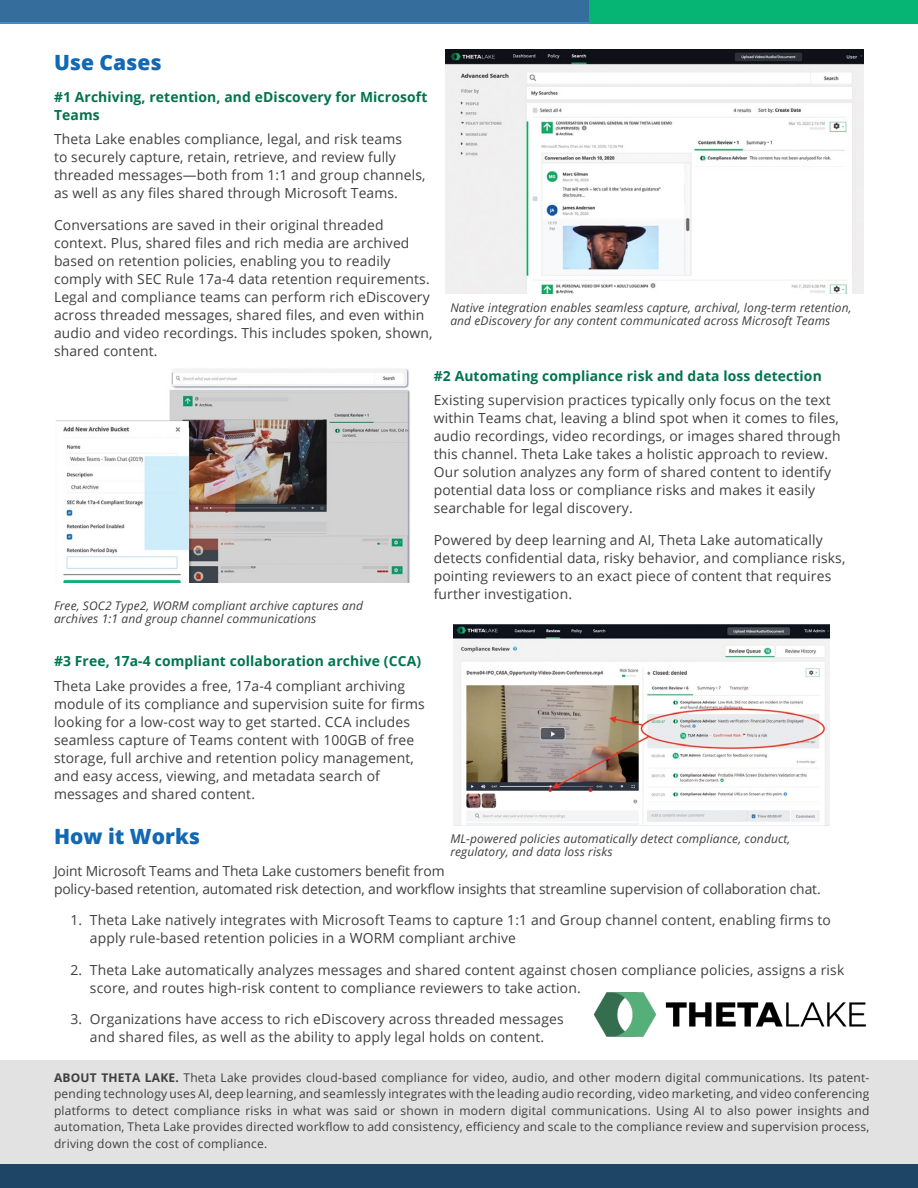
<style>
.page{position:relative;width:918px;height:1188px;background:#fff}
.page>*{position:absolute;margin:0;border:0;box-sizing:border-box;transform-origin:0 0}
.t1{font:800 21px "Open Sans";color:#1268b3}
.t2{font:13.8px/18px "Open Sans";letter-spacing:.01em;color:#3f3f3f}
.t3{font:13.8px/18px "Open Sans";letter-spacing:-.01em;color:#3f3f3f}
.t4{font:700 13.8px/18px "Open Sans";letter-spacing:.01em;color:#00744c}
.t5{font:12px/16.5px "Open Sans";letter-spacing:.02em;color:#3f3f3f;text-align:justify}
.t6{font:italic 12px/13.5px "Open Sans";letter-spacing:.01em;color:#3f3f3f}
.s1{font-weight:700}
</style>
<div class="page">
<img style="left:593px;top:992px;width:273px;height:45px">
<svg style="left:0;top:0;width:589px;height:24px;background:#366fa0"></svg>
<div style="left:589px;top:0;width:329px;height:24px;background:#06b474"></div>
<div style="left:0;top:1061px;width:918px;height:114px;background:#e2e2e2"></div>
<div style="left:0;top:1164px;width:918px;height:24px;background:#1e4565"></div>
<img style="left:454px;top:625px;width:375px;height:201px">
<img style="left:56px;top:369px;width:354px;height:214px">
<img style="left:446px;top:50px;width:418px;height:244px">
<h1 class="t1" style="left:54px;top:46px;width:109px">Use Cases</h1>
<p class="t4" style="left:54px;top:87px;width:375px">#1 Archiving, retention, and eDiscovery for Microsoft<br>Teams</p>
<p class="t2" style="left:54px;top:130px;width:373px">Theta Lake enables compliance, legal, and risk teams<br>to securely capture, retain, retrieve, and review fully threaded messages—both from 1:1 and group channels, as well as any files shared through Microsoft Teams.</p>
<p class="t2" style="left:54px;top:215px;width:380px">Conversations are saved in their original threaded context. Plus, shared files and rich media are archived based on retention policies, enabling you to readily comply with SEC Rule 17a-4 data retention requirements.<br>Legal and compliance teams can perform rich eDiscovery across threaded messages, shared files, and even within audio and video recordings. This includes spoken, shown, shared content.</p>
<p class="t6" style="left:450px;top:300px;width:403px">Native integration enables seamless capture, archival, long-term retention, and eDiscovery for any content communicated across Microsoft Teams</p>
<p class="t6" style="left:54px;top:598px;width:311px">Free, SOC2 Type2, WORM compliant archive captures and archives 1:1 and group channel communications</p>
<p class="t4" style="left:434px;top:366px;width:390px">#2 Automating compliance risk and data loss detection</p>
<p class="t2" style="left:434px;top:391px;width:408px">Existing supervision practices typically only focus on the text within Teams chat, leaving a blind spot when it comes to files, audio recordings, video recordings, or images shared through this channel. Theta Lake takes a holistic approach to review.<br>Our solution analyzes any form of shared content to identify potential data loss or compliance risks and makes it easily searchable for legal discovery.</p>
<p class="t2" style="left:434px;top:530px;width:413px">Powered by deep learning and AI, Theta Lake automatically detects confidential data, risky behavior, and compliance risks, pointing reviewers to an exact piece of content that requires further investigation.</p>
<p class="t4" style="left:54px;top:652px;width:369px">#3 Free, 17a-4 compliant collaboration archive (CCA)</p>
<p class="t2" style="left:54px;top:677px;width:372px">Theta Lake provides a free, 17a-4 compliant archiving module of its compliance and supervision suite for firms looking for a low-cost way to get started. CCA includes seamless capture of Teams content with 100GB of free storage, full archive and retention policy management, and easy access, viewing, and metadata search of messages and shared content.</p>
<h1 class="t1" style="left:54px;top:820px;width:148px">How it Works</h1>
<p class="t3" style="left:54px;top:861px;width:768px">Joint Microsoft Teams and Theta Lake customers benefit from<br>policy-based retention, automated risk detection, and workflow insights that streamline supervision of collaboration chat.</p>
<p class="t2" style="left:90px;top:911px;width:742px;text-indent:-19px">1. Theta Lake natively integrates with Microsoft Teams to capture 1:1 and Group channel content, enabling firms to apply rule-based retention policies in a WORM compliant archive</p>
<p class="t2" style="left:90px;top:960px;width:756px;text-indent:-19px">2. Theta Lake automatically analyzes messages and shared content against chosen compliance policies, assigns a risk score, and routes high-risk content to compliance reviewers to take action.</p>
<p class="t2" style="left:70px;top:1010px;width:495px;text-align:center">3. Organizations have access to rich eDiscovery across threaded messages and shared files, as well as the ability to apply legal holds on content.</p>
<p class="t5" style="left:54px;top:1069px;width:817px"><span class="s1">ABOUT THETA LAKE.</span> Theta Lake provides cloud-based compliance for video, audio, and other modern digital communications. Its patent&shy;pending technology uses AI, deep learning, and seamlessly integrates with the leading audio recording, video marketing, and video conferencing platforms to detect compliance risks in what was said or shown in modern digital communications. Using AI to also power insights and automation, Theta Lake provides directed workflow to add consistency, efficiency and scale to the compliance review and supervision process, driving down the cost of compliance.</p>
<p class="t6" style="left:450px;top:832px;width:342px">ML-powered policies automatically detect compliance, conduct, regulatory, and data loss risks</p>
</div>
